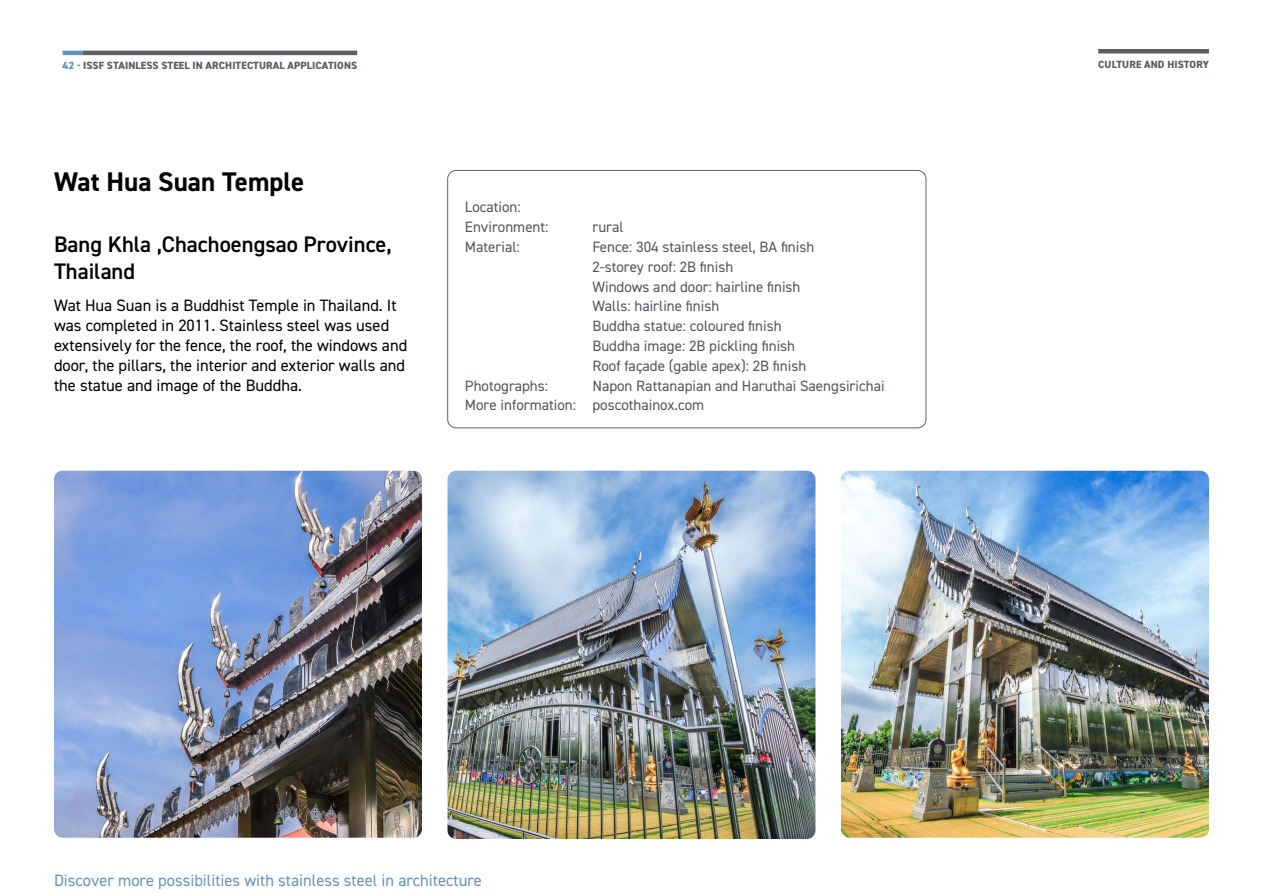
<style>
.page{position:relative;width:1263px;height:893px;background:#fff}
.page>*{position:absolute;margin:0;border:0;box-sizing:border-box;transform-origin:0 0}
.t1{font:700 27px "DIN2014";color:#000}
.t2{font:600 22.5px/27px "DIN2014";color:#000}
.t3{font:16.5px/19.8px "DIN2014";color:#000}
.t4{font:16.5px "DIN2014";color:#6693bc}
.t5{font:15px/19.8px "DIN2014";color:#52575a}
.t6{font:800 10.5px "DIN2014";letter-spacing:.01em;color:#5c5f61}
.s1{color:#6693bc}
</style>
<div class="page">
<hr style="left:63px;top:51px;width:20px;height:4px;background:#6693bc">
<hr style="left:83px;top:51px;width:274px;height:4px;background:#5c5f61">
<div style="left:447px;top:170px;width:479px;height:258px;border:1px solid #60605c;border-radius:9px"></div>
<img style="left:54px;top:471px;width:368px;height:367px">
<img style="left:447px;top:471px;width:368px;height:368px">
<img style="left:841px;top:471px;width:368px;height:367px">
<div style="left:1098px;top:49px;width:111px;height:5px;background:#5c5f61"></div>
<p class="t6" style="left:63px;top:59px;width:296px"><span class="s1">42 -</span> ISSF STAINLESS STEEL IN ARCHITECTURAL APPLICATIONS</p>
<h1 class="t1" style="left:54px;top:164px;width:252px">Wat Hua Suan Temple</h1>
<h2 class="t2" style="left:54px;top:230px;width:339px">Bang Khla ,Chachoengsao Province,<br>Thailand</h2>
<p class="t3" style="left:54px;top:296px;width:355px">Wat Hua Suan is a Buddhist Temple in Thailand. It was completed in 2011. Stainless steel was used extensively for the fence, the roof, the windows and door, the pillars, the interior and exterior walls and the statue and image of the Buddha.</p>
<p class="t5" style="left:465px;top:197px;width:85px">Location:<br>Environment:</p>
<p class="t5" style="left:592px;top:217px;width:33px">rural</p>
<p class="t5" style="left:465px;top:237px;width:56px">Material:</p>
<p class="t5" style="left:592px;top:237px;width:223px">Fence: 304 stainless steel, BA finish<br>2-storey roof: 2B finish<br>Windows and door: hairline finish<br>Walls: hairline finish<br>Buddha statue: coloured finish<br>Buddha image: 2B pickling finish<br>Roof façade (gable apex): 2B finish</p>
<p class="t5" style="left:465px;top:375px;width:85px">Photographs:</p>
<p class="t5" style="left:465px;top:375px;width:421px;text-indent:128px">Napon Rattanapian and Haruthai Saengsirichai<br>More information: poscothainox.com</p>
<p class="t4" style="left:54px;top:870px;width:429px">Discover more possibilities with stainless steel in architecture</p>
<p class="t6" style="left:1098px;top:57px;width:112px">CULTURE AND HISTORY</p>
</div>
